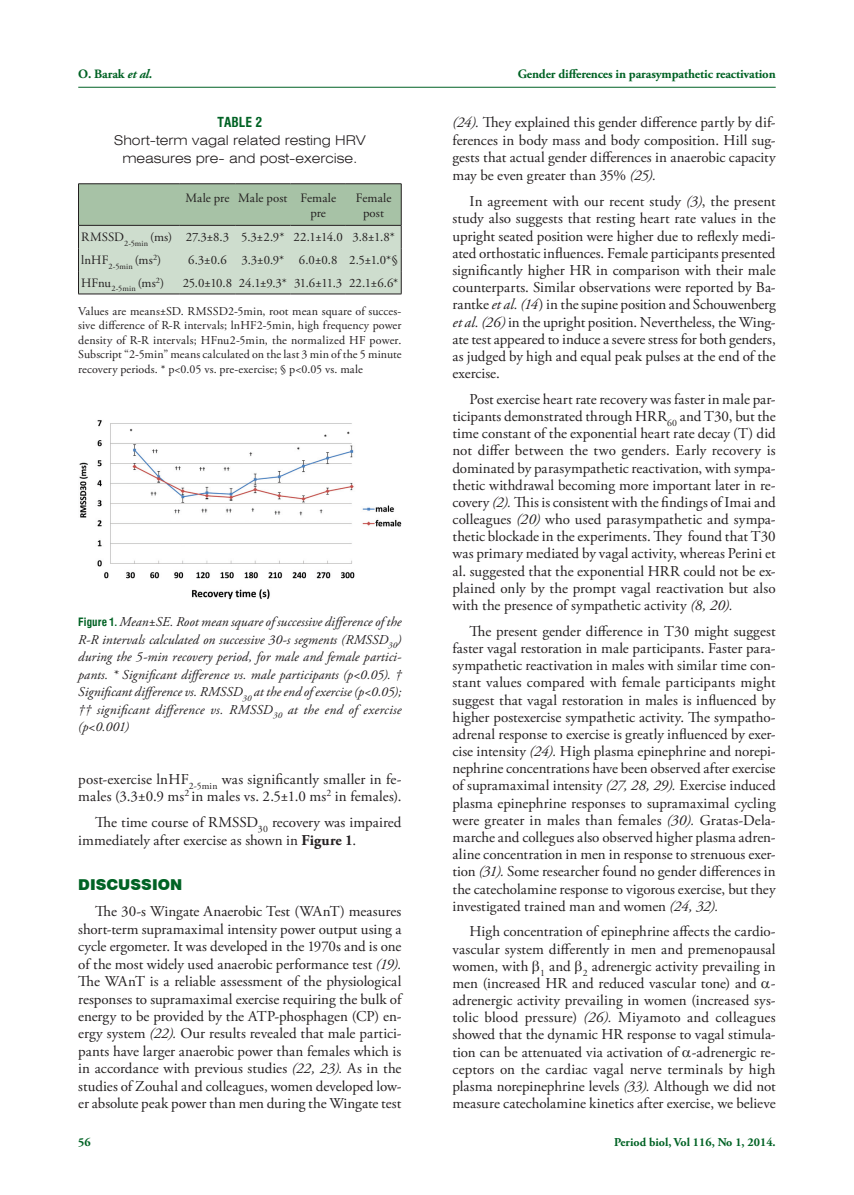
<style>
.page{position:relative;width:854px;height:1195px;background:#fff}
.page>*{position:absolute;margin:0;border:0;box-sizing:border-box;transform-origin:0 0}
.t1{font:15px/17.2px "Adobe Garamond Pro";color:#231f20;text-align:justify}
.t2{font:900 15px "Swiss 721 BT";letter-spacing:.005em;color:#006224}
.t3{font:italic 13.5px/17.4px "Adobe Garamond Pro";letter-spacing:.015em;color:#231f20;text-align:justify}
.t4{font:300 expanded 13.5px/17.4px "Swiss 721 BT";color:#231f20;text-align:center}
.t5{font:700 condensed 13.5px "Swiss 721 BT";color:#006224}
.t6{font:12.75px/15.3px "Adobe Garamond Pro";letter-spacing:.005em;color:#231f20}
.t7{font:700 12.75px "Adobe Garamond Pro";letter-spacing:-.01em;color:#006224}
.t8{font:12.75px "Adobe Garamond Pro";letter-spacing:-.035em;color:#231f20}
.t9{font:12px/14.4px "Adobe Garamond Pro";letter-spacing:.01em;color:#231f20;text-align:justify}
.t10{font:700 12px "Adobe Garamond Pro";color:#006224}
.s1{font-style:italic}
.s2{font-family:"Swiss 721 BT";font-weight:700;font-style:normal;font-stretch:condensed;font-size:11.25px;color:#006224}
.s3{font-weight:700}
</style>
<div class="page">
<hr style="left:78px;top:87px;width:698px;height:1px;background:#006224">
<svg style="left:78px;top:184px;width:324px;height:110px"></svg>
<hr style="left:78px;top:293px;width:102px;height:1px;background:#231f20">
<hr style="left:180px;top:293px;width:55px;height:1px;background:#231f20">
<hr style="left:235px;top:293px;width:55px;height:1px;background:#231f20">
<hr style="left:290px;top:293px;width:56px;height:1px;background:#231f20">
<hr style="left:346px;top:293px;width:55px;height:1px;background:#231f20">
<hr style="left:78px;top:183px;width:102px;height:1px;background:#231f20">
<hr style="left:78px;top:184px;width:1px;height:41px;background:#231f20">
<hr style="left:180px;top:183px;width:55px;height:1px;background:#231f20">
<hr style="left:235px;top:183px;width:55px;height:1px;background:#231f20">
<hr style="left:290px;top:183px;width:56px;height:1px;background:#231f20">
<hr style="left:346px;top:183px;width:55px;height:1px;background:#231f20">
<hr style="left:401px;top:184px;width:1px;height:41px;background:#231f20">
<hr style="left:78px;top:225px;width:102px;height:1px;background:#231f20">
<hr style="left:180px;top:225px;width:55px;height:1px;background:#231f20">
<hr style="left:235px;top:225px;width:55px;height:1px;background:#231f20">
<hr style="left:290px;top:225px;width:56px;height:1px;background:#231f20">
<hr style="left:346px;top:225px;width:55px;height:1px;background:#231f20">
<img style="left:79px;top:420px;width:322px;height:179px">
<p class="t7" style="left:78px;top:67px;width:76px">O. Barak <span class="s1">et al.</span></p>
<p class="t7" style="left:518px;top:67px;width:259px">Gender differences in parasympathetic reactivation</p>
<p class="t5" style="left:218px;top:114px;width:15px">Table</p>
<p class="t5" style="left:255px;top:114px;width:8px">2</p>
<p class="t4" style="left:114px;top:132px;width:254px">Short-term vagal related resting HRV measures pre- and post-exercise.</p>
<p class="t6" style="left:310px;top:190px;width:27px;text-indent:-125px">Male pre Male post Female pre</p>
<p class="t6" style="left:356px;top:190px;width:37px;text-align:center">Female post</p>
<p class="t6" style="left:81px;top:226px;width:315px;line-height:22.8px">RMSSD<sub>2-5min</sub> (ms) 27.3±8.3 5.3±2.9* 22.1±14.0 3.8±1.8* lnHF<sub>2-5min</sub> (ms<sup>2</sup>)</p>
<p class="t6" style="left:188px;top:253px;width:211px">6.3±0.6 3.3±0.9* 6.0±0.8 2.5±1.0*§</p>
<p class="t6" style="left:81px;top:276px;width:85px">HFnu<sub>2-5min</sub> (ms<sup>2</sup>)</p>
<p class="t8" style="left:183px;top:275px;width:217px">25.0±10.8 24.1±9.3* 31.6±11.3 22.1±6.6*</p>
<p class="t9" style="left:78px;top:304px;width:325px">Values are means±SD. RMSSD2-5min, root mean square of succes&shy;sive difference of R-R intervals; lnHF2-5min, high frequency power density of R-R intervals; HFnu2-5min, the normalized HF power.<br>Subscript “2-5min” means calculated on the last 3 min of the 5 minute recovery periods. * p&lt;0.05 vs. pre-exercise; § p&lt;0.05 vs. male</p>
<p class="t3" style="left:78px;top:613px;width:325px"><span class="s2">Figure 1.</span> Mean±SE. Root mean square of successive difference of the R-R intervals calculated on successive 30-s segments (RMSSD<sub>30</sub>) during the 5-min recovery period, for male and female partici&shy;pants. * Significant difference vs. male participants (p&lt;0.05). † Significant difference vs. RMSSD<sub>30</sub> at the end of exercise (p&lt;0.05); †† significant difference vs. RMSSD<sub>30</sub> at the end of exercise (p&lt;0.001)</p>
<p class="t1" style="left:78px;top:770px;width:325px">post-exercise lnHF<sub>2-5min</sub> was significantly smaller in fe&shy;males (3.3±0.9 ms<sup>2</sup> in males vs. 2.5±1.0 ms<sup>2</sup> in females).</p>
<p class="t1" style="left:78px;top:814px;width:325px;text-indent:17px">The time course of RMSSD<sub>30</sub> recovery was impaired immediately after exercise as shown in <span class="s3">Figure 1</span>.</p>
<p class="t2" style="left:78px;top:875px;width:106px">DISCUSSION</p>
<p class="t1" style="left:78px;top:903px;width:325px;text-indent:17px">The 30-s Wingate Anaerobic Test (WAnT) measures short-term supramaximal intensity power output using a cycle ergometer. It was developed in the 1970s and is one of the most widely used anaerobic performance test <span class="s1">(19).<br></span>The WAnT is a reliable assessment of the physiological responses to supramaximal exercise requiring the bulk of energy to be provided by the ATP-phosphagen (CP) en&shy;ergy system <span class="s1">(22).</span> Our results revealed that male partici&shy;pants have larger anaerobic power than females which is in accordance with previous studies <span class="s1">(22, 23).</span> As in the studies of Zouhal and colleagues, women developed low&shy;er absolute peak power than men during the Wingate test</p>
<p class="t1" style="left:452px;top:114px;width:325px"><span class="s1">(24).</span> They explained this gender difference partly by dif&shy;ferences in body mass and body composition. Hill sug&shy;gests that actual gender differences in anaerobic capacity may be even greater than 35% <span class="s1">(25).</span></p>
<p class="t1" style="left:452px;top:193px;width:325px;text-indent:17px">In agreement with our recent study <span class="s1">(3)</span>, the present study also suggests that resting heart rate values in the upright seated position were higher due to reflexly medi&shy;ated orthostatic influences. Female participants presented significantly higher HR in comparison with their male counterparts. Similar observations were reported by Ba&shy;rantke <span class="s1">et al. (14</span>) in the supine position and Schouwenberg <span class="s1">et al. (26)</span> in the upright position. Nevertheless, the Wing&shy;ate test appeared to induce a severe stress for both genders, as judged by high and equal peak pulses at the end of the exercise.</p>
<p class="t1" style="left:452px;top:391px;width:325px;text-indent:17px">Post exercise heart rate recovery was faster in male par&shy;ticipants demonstrated through HRR<sub>60</sub> and T30, but the time constant of the exponential heart rate decay (T) did not differ between the two genders. Early recovery is dominated by parasympathetic reactivation, with sympa&shy;thetic withdrawal becoming more important later in re&shy;covery <span class="s1">(2).</span> This is consistent with the findings of Imai and colleagues <span class="s1">(20)</span> who used parasympathetic and sympa&shy;thetic blockade in the experiments. They found that T30 was primary mediated by vagal activity, whereas Perini et al. suggested that the exponential HRR could not be ex&shy;plained only by the prompt vagal reactivation but also with the presence of sympathetic activity <span class="s1">(8, 20).</span></p>
<p class="t1" style="left:452px;top:622px;width:325px;text-indent:17px">The present gender difference in T30 might suggest faster vagal restoration in male participants. Faster para&shy;sympathetic reactivation in males with similar time con&shy;stant values compared with female participants might suggest that vagal restoration in males is influenced by higher postexercise sympathetic activity. The sympatho&shy;adrenal response to exercise is greatly influenced by exer&shy;cise intensity <span class="s1">(24).</span> High plasma epinephrine and norepi&shy;nephrine concentrations have been observed after exercise of supramaximal intensity <span class="s1">(27, 28, 29).</span> Exercise induced plasma epinephrine responses to supramaximal cycling were greater in males than females <span class="s1">(30).</span> Gratas-Dela&shy;marche and collegues also observed higher plasma adren&shy;aline concentration in men in response to strenuous exer&shy;tion <span class="s1">(31).</span> Some researcher found no gender differences in the catecholamine response to vigorous exercise, but they investigated trained man and women <span class="s1">(24, 32).</span></p>
<p class="t1" style="left:452px;top:923px;width:325px;text-indent:17px">High concentration of epinephrine affects the cardio&shy;vascular system differently in men and premenopausal women, with <sub>1</sub> and <sub>2</sub> adrenergic activity prevailing in men (increased HR and reduced vascular tone) and - adrenergic activity prevailing in women (increased sys&shy;tolic blood pressure) <span class="s1">(26).</span> Miyamoto and colleagues showed that the dynamic HR response to vagal stimula&shy;tion can be attenuated via activation of -adrenergic re&shy;ceptors on the cardiac vagal nerve terminals by high plasma norepinephrine levels <span class="s1">(33).</span> Although we did not measure catecholamine kinetics after exercise, we believe</p>
<p class="t10" style="left:78px;top:1135px;width:14px">56</p>
<p class="t10" style="left:614px;top:1135px;width:163px">Period biol, Vol 116, No 1, 2014.</p>
</div>
